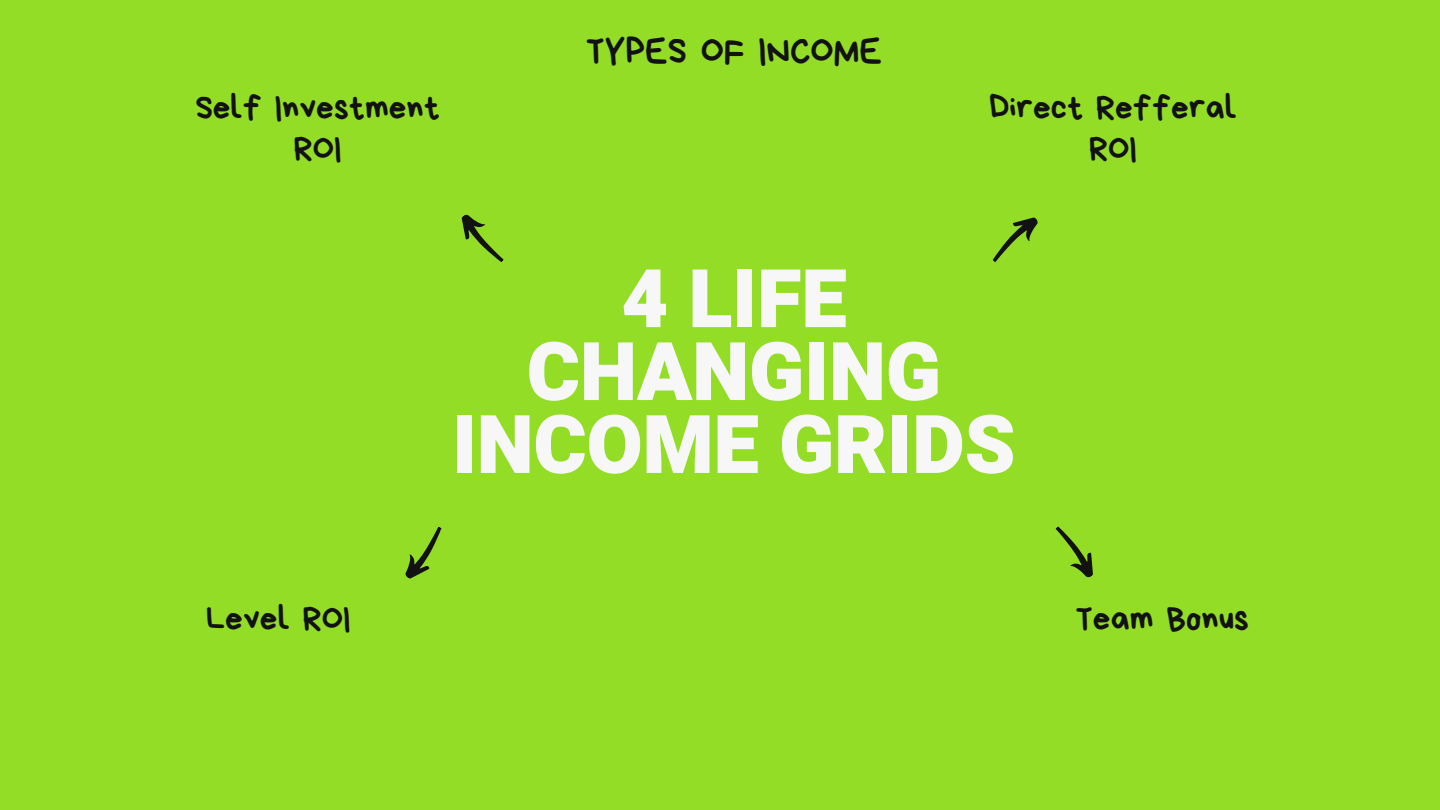
<style>
.page{position:relative;width:1440px;height:810px;background:#94dd26}
.page>*{position:absolute;margin:0;border:0;box-sizing:border-box;transform-origin:0 0}
.t1{font:900 81px/72.9px "Heebo";color:#f8f7f7;text-align:center}
.t2{font:38px "Bryndan Write";color:#121212}
.t3{font:35px/41.2px "Bryndan Write";color:#121212;text-align:center}
</style>
<div class="page">
<svg style="left:461px;top:214px;width:43px;height:48px"></svg>
<svg style="left:992px;top:217px;width:46px;height:45px"></svg>
<svg style="left:405px;top:526px;width:37px;height:53px"></svg>
<svg style="left:1055px;top:526px;width:38px;height:52px"></svg>
<p class="t2" style="left:586px;top:32px;width:298px">TYPES OF INCOME</p>
<p class="t3" style="left:195px;top:87px;width:246px">Self Investment<br>ROI</p>
<p class="t3" style="left:989px;top:87px;width:249px">Direct Refferal<br>ROI</p>
<h2 class="t1" style="left:452px;top:265px;width:565px">4 LIFE<br>CHANGING<br>INCOME GRIDS</h2>
<p class="t3" style="left:206px;top:598px;width:146px">Level ROI</p>
<h1 class="t3" style="left:1076px;top:598px;width:175px">Team Bonus</h1>
</div>
